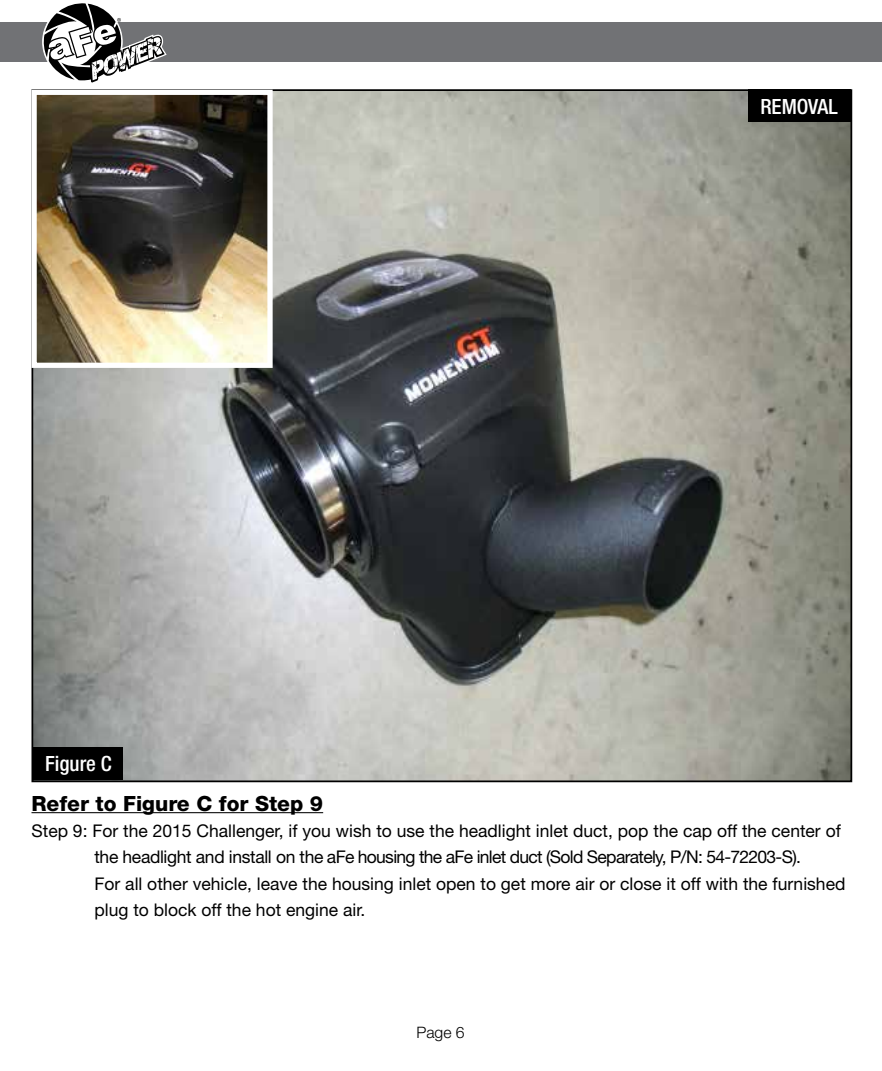
<style>
.page{position:relative;width:882px;height:1071px;background:#fff}
.page>*{position:absolute;margin:0;border:0;box-sizing:border-box;transform-origin:0 0}
.t1{font:800 21px "Helvetica Neue";color:#000}
.t2{font:500 condensed 21px "Helvetica Neue";color:#fff}
.t3{font:17.5px/26.2px "Helvetica Neue";color:#000}
.t4{font:300 15.75px "Helvetica Neue";color:#000}
</style>
<div class="page">
<div style="left:0;top:23px;width:882px;height:39px;background:#717275"></div>
<svg style="left:43px;top:3px;width:124px;height:80px"></svg>
<img style="left:35px;top:92px;width:814px;height:687px">
<hr style="left:32px;top:812px;width:291px;height:1px;background:#000">
<div style="left:33px;top:747px;width:90px;height:33px;background:#000"></div>
<div style="left:748px;top:89px;width:102px;height:33px;background:#000"></div>
<img style="left:38px;top:96px;width:229px;height:266px">
<div style="left:32px;top:90px;width:241px;height:278px;border:5px solid #fff"></div>
<p class="t2" style="left:45px;top:751px;width:68px">Figure C</p>
<p class="t2" style="left:760px;top:94px;width:79px">REMOVAL</p>
<p class="t1" style="left:32px;top:791px;width:293px">Refer to Figure C for Step 9</p>
<p class="t3" style="left:94px;top:817px;width:752px;text-indent:-63px">Step 9: For the 2015 Challenger, if you wish to use the headlight inlet duct, pop the cap off the center of the headlight and install on the aFe housing the aFe inlet duct (Sold Separately, P/N: 54-72203-S).<br>For all other vehicle, leave the housing inlet open to get more air or close it off with the furnished plug to block off the hot engine air.</p>
<p class="t4" style="left:416px;top:1023px;width:50px">Page 6</p>
</div>
